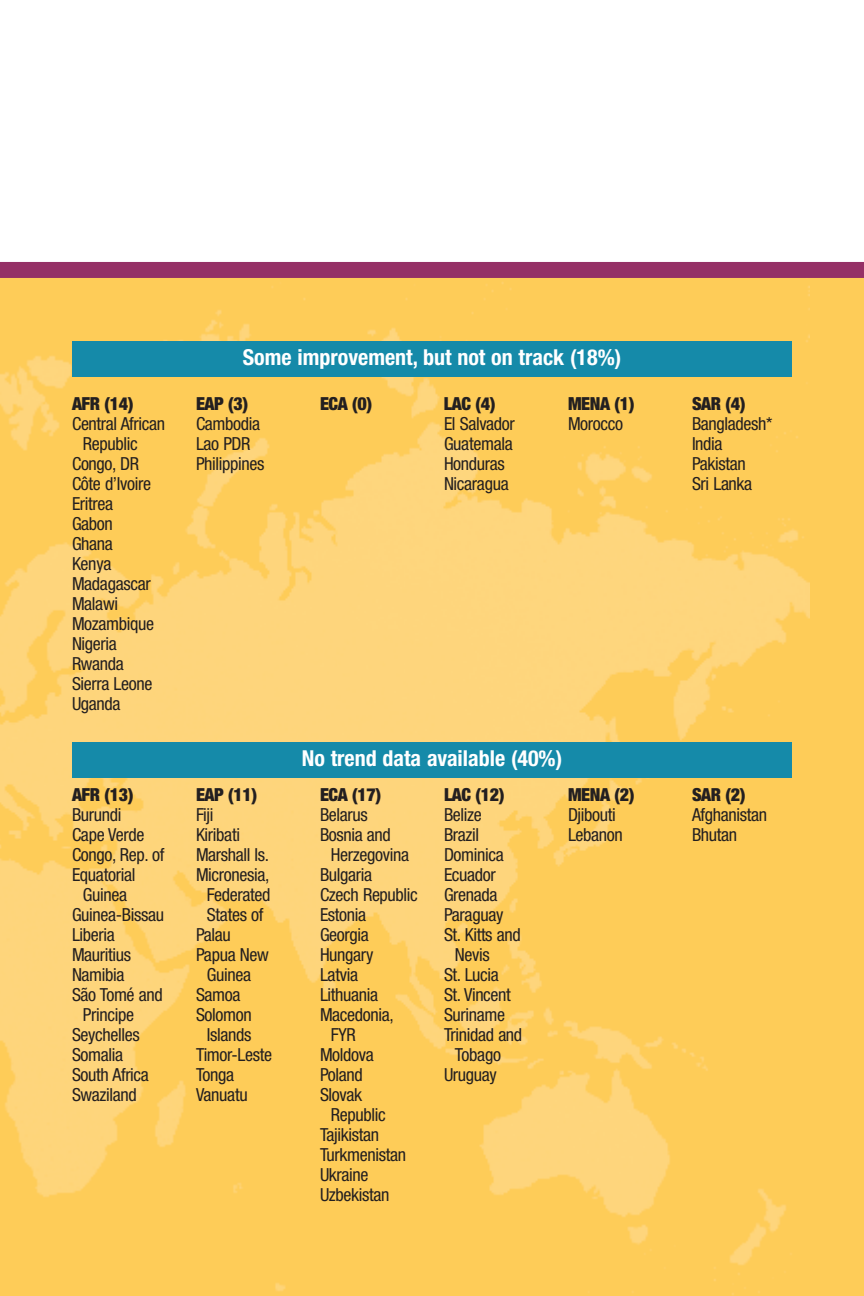
<style>
.page{position:relative;width:864px;height:1296px;background:#fff}
.page>*{position:absolute;margin:0;border:0;box-sizing:border-box;transform-origin:0 0}
.t1{font:700 condensed 22px "Helvetica Neue";color:#fff}
.t2{font:condensed 18px/20px "Helvetica Neue";letter-spacing:-.02em;color:#231f20}
.t3{font:900 condensed 18px "Helvetica Neue";letter-spacing:-.02em;color:#231f20}
</style>
<div class="page">
<div style="left:0;top:275px;width:864px;height:1021px;background:#fecc58"></div>
<img style="left:0;top:282px;width:810px;height:1013px">
<div style="left:72px;top:341px;width:720px;height:36px;background:#158aa9"></div>
<div style="left:72px;top:742px;width:720px;height:36px;background:#158aa9"></div>
<div style="left:0;top:262px;width:864px;height:16px;background:#953066"></div>
<p class="t3" style="left:72px;top:397px;width:63px">AFR (14)</p>
<p class="t2" style="left:72px;top:415px;width:95px">Central African</p>
<p class="t2" style="left:83px;top:435px;width:56px">Republic</p>
<p class="t2" style="left:72px;top:455px;width:69px">Congo, DR</p>
<p class="t2" style="left:72px;top:475px;width:81px">Côte d’Ivoire</p>
<p class="t2" style="left:72px;top:495px;width:43px">Eritrea</p>
<p class="t2" style="left:72px;top:515px;width:42px">Gabon</p>
<p class="t2" style="left:72px;top:535px;width:42px">Ghana</p>
<p class="t2" style="left:72px;top:555px;width:41px">Kenya</p>
<p class="t2" style="left:72px;top:575px;width:80px">Madagascar</p>
<p class="t2" style="left:72px;top:595px;width:48px">Malawi</p>
<p class="t2" style="left:72px;top:615px;width:84px">Mozambique</p>
<p class="t2" style="left:72px;top:635px;width:46px">Nigeria</p>
<p class="t2" style="left:72px;top:655px;width:53px">Rwanda</p>
<p class="t2" style="left:72px;top:675px;width:82px">Sierra Leone</p>
<p class="t2" style="left:72px;top:695px;width:50px">Uganda</p>
<p class="t3" style="left:72px;top:789px;width:63px">AFR (13)</p>
<p class="t2" style="left:72px;top:807px;width:51px">Burundi</p>
<p class="t2" style="left:72px;top:827px;width:74px">Cape Verde</p>
<p class="t2" style="left:72px;top:847px;width:94px">Congo, Rep. of</p>
<p class="t2" style="left:72px;top:867px;width:65px">Equatorial</p>
<p class="t2" style="left:83px;top:887px;width:46px">Guinea</p>
<p class="t2" style="left:72px;top:907px;width:94px">Guinea-Bissau</p>
<p class="t2" style="left:72px;top:927px;width:44px">Liberia</p>
<p class="t2" style="left:72px;top:947px;width:61px">Mauritius</p>
<p class="t2" style="left:72px;top:967px;width:54px">Namibia</p>
<p class="t2" style="left:72px;top:987px;width:92px">São Tomé and</p>
<p class="t2" style="left:83px;top:1007px;width:53px">Principe</p>
<p class="t2" style="left:72px;top:1027px;width:69px">Seychelles</p>
<p class="t2" style="left:72px;top:1047px;width:53px">Somalia</p>
<p class="t2" style="left:72px;top:1067px;width:78px">South Africa</p>
<p class="t2" style="left:72px;top:1087px;width:66px">Swaziland</p>
<p class="t1" style="left:243px;top:350px;width:380px">Some improvement, but not on track (18%)</p>
<p class="t3" style="left:196px;top:397px;width:54px">EAP (3)</p>
<p class="t2" style="left:196px;top:415px;width:70px">Cambodia<br>Lao PDR<br>Philippines</p>
<p class="t3" style="left:320px;top:397px;width:54px">ECA (0)</p>
<p class="t3" style="left:444px;top:397px;width:53px">LAC (4)</p>
<p class="t2" style="left:444px;top:415px;width:72px">El Salvador<br>Guatemala<br>Honduras<br>Nicaragua</p>
<p class="t3" style="left:568px;top:397px;width:68px">MENA (1)</p>
<p class="t2" style="left:568px;top:415px;width:57px">Morocco</p>
<p class="t3" style="left:196px;top:789px;width:63px">EAP (11)</p>
<p class="t2" style="left:196px;top:807px;width:19px">Fiji</p>
<p class="t2" style="left:196px;top:827px;width:46px">Kiribati</p>
<p class="t2" style="left:196px;top:847px;width:75px">Marshall Is.</p>
<p class="t2" style="left:196px;top:867px;width:75px">Micronesia,</p>
<p class="t2" style="left:207px;top:887px;width:65px">Federated</p>
<p class="t2" style="left:207px;top:907px;width:58px">States of</p>
<p class="t2" style="left:196px;top:927px;width:36px">Palau</p>
<p class="t2" style="left:196px;top:947px;width:74px">Papua New</p>
<p class="t2" style="left:207px;top:967px;width:46px">Guinea</p>
<p class="t2" style="left:196px;top:987px;width:46px">Samoa</p>
<p class="t2" style="left:196px;top:1007px;width:57px">Solomon</p>
<p class="t2" style="left:207px;top:1027px;width:46px">Islands</p>
<p class="t2" style="left:196px;top:1047px;width:78px">Timor-Leste</p>
<p class="t2" style="left:196px;top:1067px;width:40px">Tonga</p>
<p class="t2" style="left:196px;top:1087px;width:53px">Vanuatu</p>
<p class="t1" style="left:302px;top:750px;width:262px">No trend data available (40%)</p>
<p class="t3" style="left:320px;top:789px;width:63px">ECA (17)</p>
<p class="t2" style="left:320px;top:807px;width:49px">Belarus</p>
<p class="t2" style="left:320px;top:827px;width:72px">Bosnia and</p>
<p class="t2" style="left:331px;top:847px;width:80px">Herzegovina</p>
<p class="t2" style="left:320px;top:867px;width:54px">Bulgaria</p>
<p class="t2" style="left:320px;top:887px;width:99px">Czech Republic</p>
<p class="t2" style="left:320px;top:907px;width:48px">Estonia</p>
<p class="t2" style="left:320px;top:927px;width:50px">Georgia</p>
<p class="t2" style="left:320px;top:947px;width:55px">Hungary</p>
<p class="t2" style="left:320px;top:967px;width:40px">Latvia</p>
<p class="t2" style="left:320px;top:987px;width:60px">Lithuania</p>
<p class="t2" style="left:320px;top:1007px;width:75px">Macedonia,</p>
<p class="t2" style="left:331px;top:1027px;width:26px">FYR</p>
<p class="t2" style="left:320px;top:1047px;width:55px">Moldova</p>
<p class="t2" style="left:320px;top:1067px;width:44px">Poland</p>
<p class="t2" style="left:320px;top:1087px;width:44px">Slovak</p>
<p class="t2" style="left:331px;top:1107px;width:56px">Republic</p>
<p class="t2" style="left:320px;top:1127px;width:61px">Tajikistan</p>
<p class="t2" style="left:320px;top:1147px;width:88px">Turkmenistan</p>
<p class="t2" style="left:320px;top:1167px;width:50px">Ukraine</p>
<p class="t2" style="left:320px;top:1187px;width:71px">Uzbekistan</p>
<p class="t3" style="left:444px;top:789px;width:62px">LAC (12)</p>
<p class="t2" style="left:444px;top:807px;width:39px">Belize</p>
<p class="t2" style="left:444px;top:827px;width:37px">Brazil</p>
<p class="t2" style="left:444px;top:847px;width:61px">Dominica</p>
<p class="t2" style="left:444px;top:867px;width:53px">Ecuador</p>
<p class="t2" style="left:444px;top:887px;width:55px">Grenada</p>
<p class="t2" style="left:444px;top:907px;width:61px">Paraguay</p>
<p class="t2" style="left:444px;top:927px;width:78px">St. Kitts and</p>
<p class="t2" style="left:455px;top:947px;width:36px">Nevis</p>
<p class="t2" style="left:444px;top:967px;width:56px">St. Lucia</p>
<p class="t2" style="left:444px;top:987px;width:68px">St. Vincent</p>
<p class="t2" style="left:444px;top:1007px;width:63px">Suriname</p>
<p class="t2" style="left:444px;top:1027px;width:80px">Trinidad and</p>
<p class="t2" style="left:455px;top:1047px;width:48px">Tobago</p>
<p class="t2" style="left:444px;top:1067px;width:54px">Uruguay</p>
<p class="t3" style="left:568px;top:789px;width:68px">MENA (2)</p>
<p class="t2" style="left:568px;top:807px;width:56px">Djibouti<br>Lebanon</p>
<p class="t3" style="left:692px;top:397px;width:55px">SAR (4)</p>
<p class="t2" style="left:692px;top:415px;width:82px">Bangladesh*<br>India<br>Pakistan<br>Sri Lanka</p>
<p class="t3" style="left:692px;top:789px;width:55px">SAR (2)</p>
<p class="t2" style="left:692px;top:807px;width:77px">Afghanistan<br>Bhutan</p>
</div>
